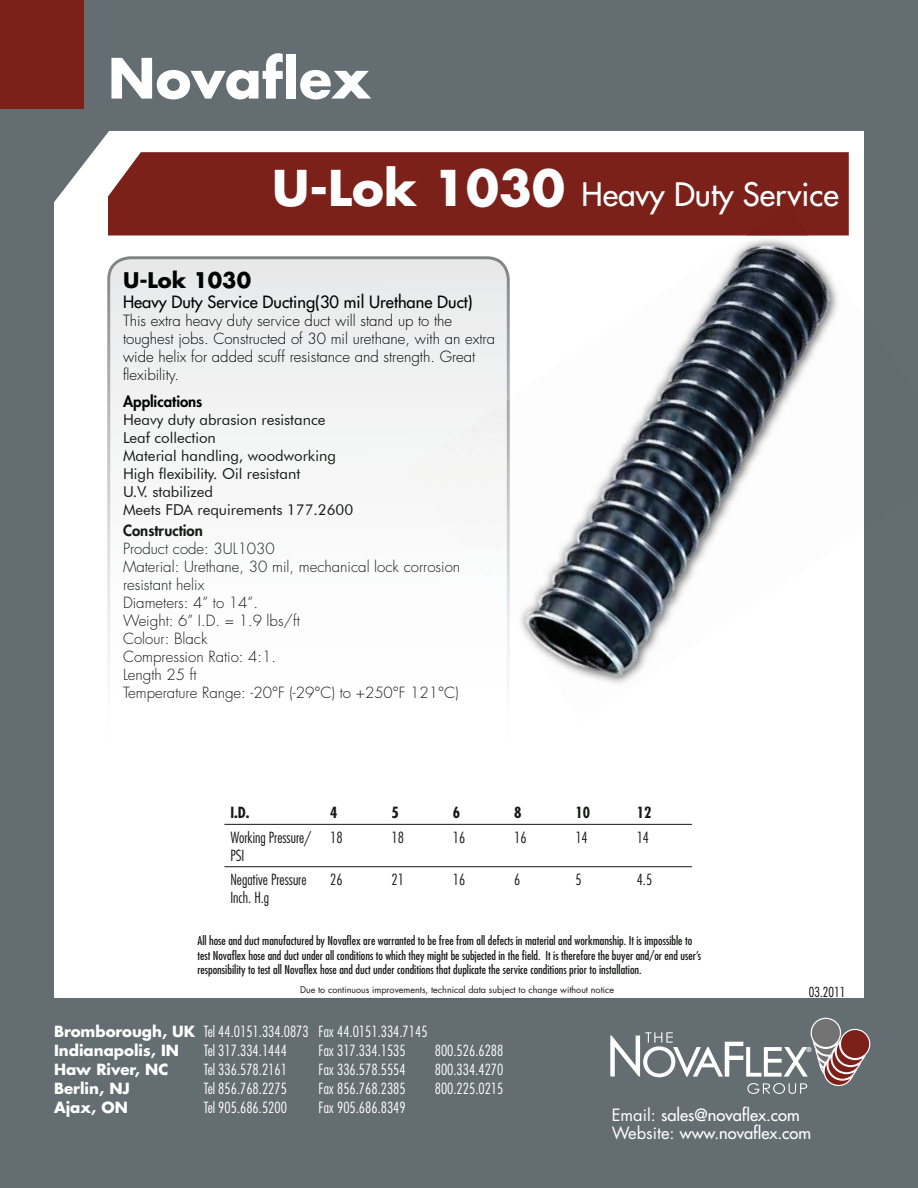
<style>
.page{position:relative;width:918px;height:1188px;background:#646d72}
.page>*{position:absolute;margin:0;border:0;box-sizing:border-box;transform-origin:0 0}
.t1{font:700 54px "Futura Std";color:#fff}
.t2{font:500 31.5px "Futura Std";color:#fff}
.t3{font:700 21px "Futura Std";color:#010202}
.t4{font:500 16.5px/18px "Futura Std";color:#fff}
.t5{font:500 16.5px "Futura Std";color:#010202}
.t6{font:300 condensed 15px/19.2px "Futura Std";color:#fff}
.t7{font:300 15px/18px "Futura Std";color:#171917}
.t8{font:300 15px/18px "Futura Std";color:#010202}
.t9{font:15px/18px "Futura BT";color:#171917}
.t10{font:300 condensed 15px/18px "Futura Std";color:#171917}
.t11{font:700 15px "Futura Std";color:#fff}
.t12{font:800 15px "Futura Std";color:#010202}
.t13{font:800 15px "Futura Std";color:#171917}
.t14{font:700 condensed 15px "Futura Std";color:#171917}
.t15{font:300 condensed 13.5px "Futura Std";color:#060808}
.t16{font:condensed 12px/14.4px "Futura Std";color:#171917}
.t17{font:9px "Futura Std";color:#171917}
.t18{font:800 6.45px "Futura Std";color:#fff}
.s1{font-weight:700;font-size:48px}
.s2{font-weight:700;font-stretch:normal}
.s3{font-weight:400}
</style>
<div class="page">
<div style="left:54px;top:131px;width:810px;height:867px;background:#fff"></div>
<svg style="left:610px;top:1018px;width:261px;height:76px"></svg>
<div style="left:108px;top:152px;width:741px;height:84px;background:#7c201a"></div>
<div style="left:0;top:0;width:84px;height:109px;background:#7c201a"></div>
<svg style="left:107px;top:256px;width:403px;height:514px;background:#f5f5f5"></svg>
<img style="left:520px;top:236px;width:321px;height:450px">
<img style="left:510px;top:391px;width:125px;height:332px">
<div style="left:407px;top:400px;width:100px;height:213px;background:#f6f6f6"></div>
<img style="left:507px;top:398px;width:3px;height:219px">
<img style="left:744px;top:236px;width:120px;height:309px">
<img style="left:745px;top:215px;width:64px;height:21px">
<img style="left:776px;top:206px;width:18px;height:9px">
<hr style="left:224px;top:824px;width:468px;height:1px;background:#171917">
<hr style="left:224px;top:866px;width:468px;height:1px;background:#171917">
<h1 class="t1" style="left:108px;top:53px;width:264px">Novaflex</h1>
<h2 class="t2" style="left:272px;top:177px;width:568px"><span class="s1">U-Lok 1030</span> Heavy Duty Ser ice</h2>
<h2 class="t2" style="left:788px;top:177px;width:16px">v</h2>
<h3 class="t3" style="left:123px;top:270px;width:130px">U-Lok 1030</h3>
<h3 class="t5" style="left:123px;top:292px;width:351px">Heavy Duty Service Ducting(30 mil Urethane Duct)</h3>
<p class="t8" style="left:123px;top:312px;width:374px">This extra heavy duty service duct will stand up to the toughest jobs. Constructed of 30 mil urethane, with an extra wide helix for added scuff resistance and strength. Great flexibility.</p>
<p class="t12" style="left:123px;top:393px;width:81px">Applications</p>
<p class="t9" style="left:123px;top:410px;width:232px">Heavy duty abrasion resistance<br>Leaf collection<br>Material handling, woodworking<br>High flexibility. Oil resistant<br>U.V. stabilized<br>Meets FDA requirements 177.2600</p>
<p class="t13" style="left:123px;top:522px;width:81px">Construction</p>
<p class="t7" style="left:123px;top:541px;width:339px">Product code: 3UL1030<br>Material: Urethane, 30 mil, mechanical lock corrosion resistant helix<br>Diameters: 4” to 14”.<br>Weight: 6” I.D. = 1.9 lbs/ft<br>Colour: Black<br>Compression Ratio: 4:1.<br>Length 25 ft<br>Temperature Range: -20°F (-29°C) to +250°F 121°C)</p>
<p class="t14" style="left:230px;top:804px;width:21px">I.D.</p>
<p class="t14" style="left:330px;top:804px;width:9px">4</p>
<p class="t14" style="left:391px;top:804px;width:9px">5</p>
<p class="t14" style="left:453px;top:804px;width:9px">6</p>
<p class="t14" style="left:514px;top:804px;width:9px">8</p>
<p class="t14" style="left:575px;top:804px;width:16px">10</p>
<p class="t14" style="left:637px;top:804px;width:16px">12</p>
<p class="t10" style="left:230px;top:829px;width:82px">Working Pressure/<br>PSI</p>
<p class="t10" style="left:330px;top:829px;width:14px">18</p>
<p class="t10" style="left:391px;top:829px;width:14px">18</p>
<p class="t10" style="left:453px;top:829px;width:14px">16</p>
<p class="t10" style="left:514px;top:829px;width:14px">16</p>
<p class="t10" style="left:575px;top:829px;width:14px">14</p>
<p class="t10" style="left:637px;top:829px;width:14px">14</p>
<p class="t10" style="left:230px;top:871px;width:78px">Negative Pressure<br>Inch. H.g</p>
<p class="t10" style="left:330px;top:871px;width:14px">26</p>
<p class="t10" style="left:391px;top:871px;width:14px">21</p>
<p class="t10" style="left:453px;top:871px;width:14px">16</p>
<p class="t10" style="left:514px;top:871px;width:8px">6</p>
<p class="t10" style="left:575px;top:871px;width:8px">5</p>
<p class="t10" style="left:637px;top:871px;width:17px">4.5</p>
<p class="t16" style="left:197px;top:934px;width:505px">All hose and duct manufactured by Novaflex are warranted to be free from all defects in material and workmanship. It is impossible to test Novaflex hose and duct under all conditions to which they might be subjected in the field. It is therefore the buyer and/or end user’s responsibility to test all Novaflex hose and duct under conditions that duplicate the service conditions prior to installation.</p>
<p class="t17" style="left:300px;top:985px;width:316px">Due to continuous improvements, technical data subject to change without notice</p>
<p class="t6" style="left:54px;top:1022px;width:375px"><span class="s2">Bromborough, UK</span> Tel 44.0151.334.0873 Fax 44.0151.334.7145<br><span class="s2">Indianapolis, IN</span></p>
<p class="t6" style="left:204px;top:1041px;width:85px">Tel 317.334.1444</p>
<p class="t6" style="left:319px;top:1041px;width:89px">Fax 317.334.1535</p>
<p class="t6" style="left:435px;top:1041px;width:70px">800.526.6288</p>
<p class="t15" style="left:809px;top:984px;width:38px">03.2011</p>
<p class="t18" style="left:807px;top:1046px;width:7px">®</p>
<p class="t11" style="left:54px;top:1063px;width:116px">Haw River, NC</p>
<p class="t6" style="left:204px;top:1060px;width:85px">Tel 336.578.2161</p>
<p class="t6" style="left:319px;top:1060px;width:89px">Fax 336.578.5554</p>
<p class="t6" style="left:435px;top:1060px;width:70px">800.334.4270</p>
<p class="t11" style="left:54px;top:1082px;width:77px">Berlin, NJ</p>
<p class="t6" style="left:204px;top:1079px;width:85px">Tel 856.768.2275</p>
<p class="t6" style="left:319px;top:1079px;width:89px">Fax 856.768.2385</p>
<p class="t6" style="left:435px;top:1079px;width:70px">800.225.0215</p>
<p class="t11" style="left:54px;top:1101px;width:75px">Ajax, ON</p>
<p class="t6" style="left:204px;top:1099px;width:85px">Tel 905.686.5200</p>
<p class="t6" style="left:319px;top:1099px;width:89px">Fax 905.686.8349</p>
<h3 class="t4" style="left:612px;top:1107px;width:201px"><span class="s3">Email:</span> sales@novaflex.com<br><span class="s3">Website:</span> www.novaflex.com</h3>
</div>
